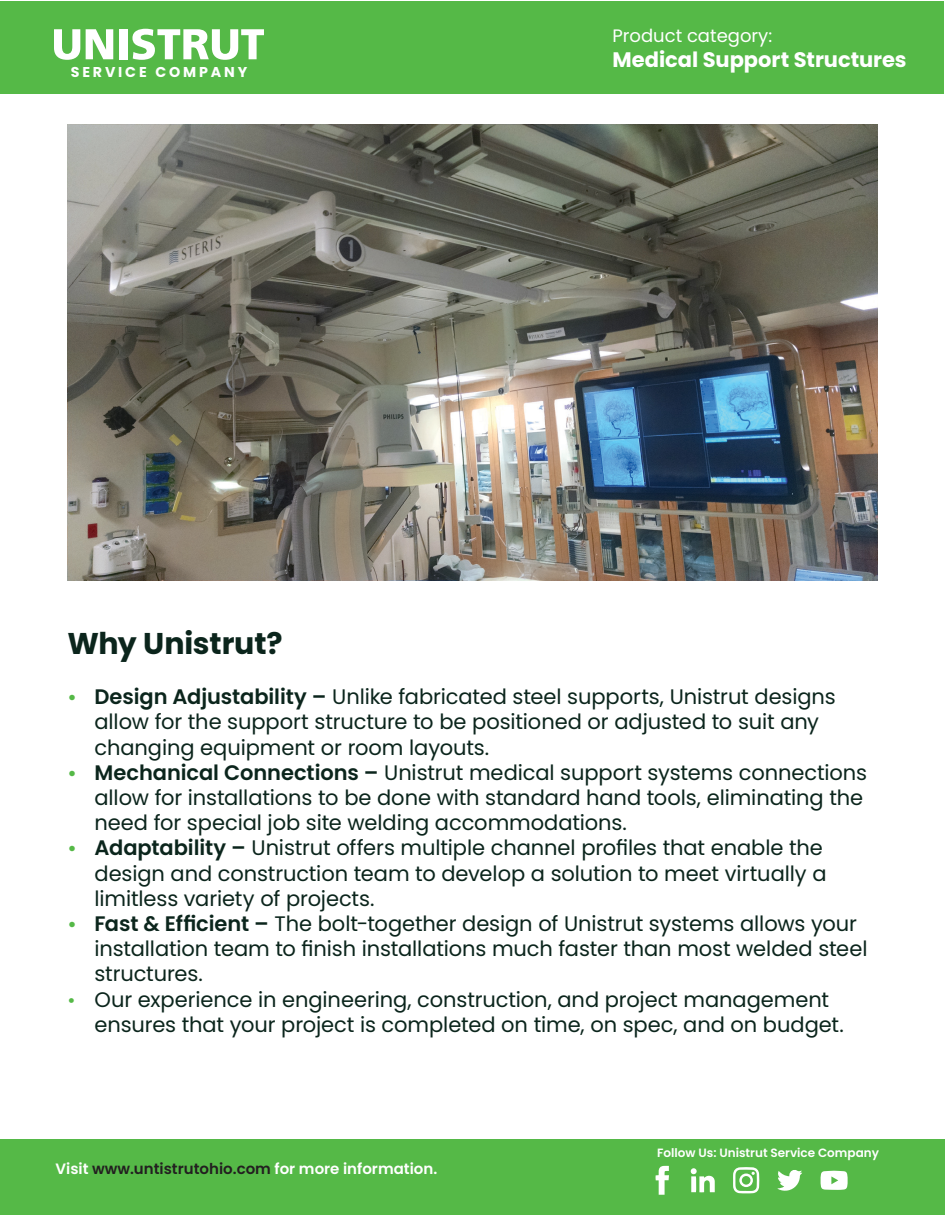
<style>
.page{position:relative;width:945px;height:1215px;background:#fff}
.page>*{position:absolute;margin:0;border:0;box-sizing:border-box;transform-origin:0 0}
.t1{font:700 30px "Poppins";letter-spacing:-.01em;color:#0b251c}
.t2{font:21px/25.2px "Poppins";letter-spacing:-.005em;color:#0b251c}
.t3{font:700 21px "Poppins";color:#fff}
.t4{font:18px "Poppins";color:#fff}
.t5{font:600 15px "Poppins";color:#fff}
.t6{font:700 14.25px "Poppins";letter-spacing:.2em;color:#fff}
.t7{font:600 12px "Poppins";color:#fff}
.s1{font-weight:600;font-size:19.5px;color:#55b947}
.s2{font-weight:600}
.s3{font-size:19.5px;color:#55b947}
.s4{color:#231f20}
</style>
<div class="page">
<div style="left:1px;top:1px;width:943px;height:92px;background:#55b947"></div>
<div style="left:0;top:1139px;width:944px;height:76px;background:#55b947"></div>
<svg style="left:820px;top:1171px;width:28px;height:19px"></svg>
<svg style="left:777px;top:1170px;width:25px;height:21px"></svg>
<svg style="left:655px;top:1166px;width:14px;height:29px"></svg>
<svg style="left:691px;top:1168px;width:24px;height:24px"></svg>
<svg style="left:733px;top:1167px;width:26px;height:27px"></svg>
<svg style="left:54px;top:29px;width:26px;height:31px"></svg>
<svg style="left:86px;top:29px;width:27px;height:30px"></svg>
<div style="left:119px;top:29px;width:8px;height:30px;background:#fff"></div>
<svg style="left:132px;top:29px;width:132px;height:31px"></svg>
<img style="left:68px;top:124px;width:810px;height:456px">
<p class="t6" style="left:71px;top:63px;width:178px">SERVICE COMPANY</p>
<p class="t4" style="left:612px;top:25px;width:161px">Product category:</p>
<p class="t3" style="left:612px;top:48px;width:296px">Medical Support Structures</p>
<p class="t1" style="left:68px;top:626px;width:217px">Why Unistrut?</p>
<p class="t2" style="left:94px;top:684px;width:743px;text-indent:-27px"><span class="s1">•</span> <span class="s2">Design Adjustability –</span> Unlike fabricated steel supports, Unistrut designs allow for the support structure to be positioned or adjusted to suit any changing equipment or room layouts.</p>
<p class="t2" style="left:94px;top:760px;width:774px;text-indent:-27px"><span class="s1">•</span> <span class="s2">Mechanical Connections –</span> Unistrut medical support systems connections allow for installations to be done with standard hand tools, eliminating the need for special job site welding accommodations.</p>
<p class="t2" style="left:94px;top:836px;width:734px;text-indent:-27px"><span class="s1">•</span> <span class="s2">Adaptability –</span> Unistrut offers multiple channel profiles that enable the design and construction team to develop a solution to meet virtually a limitless variety of projects.</p>
<p class="t2" style="left:94px;top:911px;width:775px;text-indent:-27px"><span class="s1">•</span> <span class="s2">Fast &amp; Efficient –</span> The bolt-together design of Unistrut systems allows your installation team to finish installations much faster than most welded steel structures.</p>
<p class="t2" style="left:94px;top:987px;width:751px;text-indent:-27px"><span class="s3">•</span> Our experience in engineering, construction, and project management ensures that your project is completed on time, on spec, and on budget.</p>
<p class="t5" style="left:56px;top:1160px;width:383px">Visit <span class="s4">www.untistrutohio.com</span> for more information.</p>
<p class="t7" style="left:657px;top:1146px;width:223px">Follow Us: Unistrut Service Company</p>
</div>
